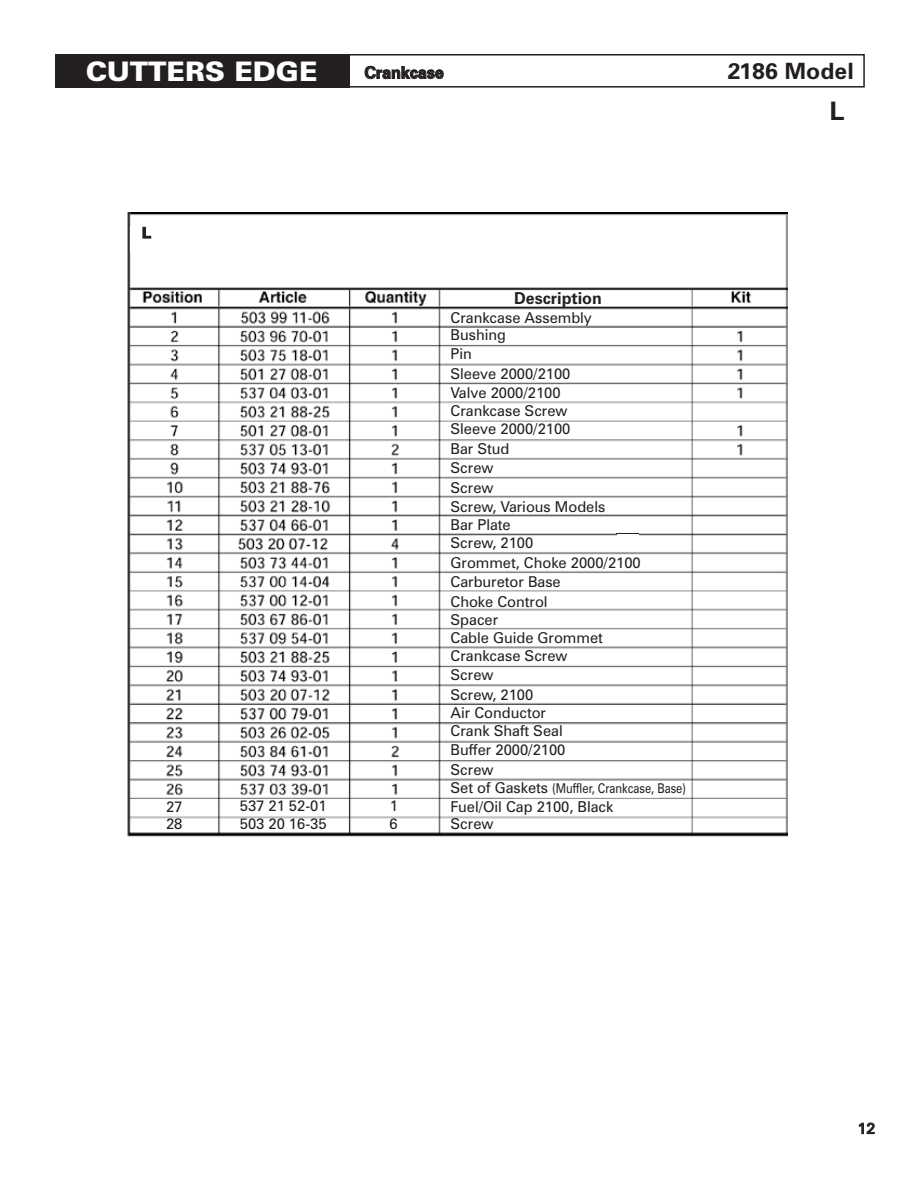
<style>
.page{position:relative;width:918px;height:1188px;background:#fff}
.page>*{position:absolute;margin:0;border:0;box-sizing:border-box;transform-origin:0 0}
.t1{font:900 27px "Zurich BT";color:#fff;scale:1.04 1}
.t2{font:700 25.5px "Zurich BT";color:#231f20;scale:1.04 1}
.t3{font:700 22.5px "Zurich BT";color:#231f20;scale:1.04 1}
.t4{font:700 16.5px "Zurich BT";color:#231f20}
.t5{font:15px/19.5px "Zurich BT";color:#231f20}
.t6{font:15px "Zurich BT";color:#231f20;scale:1.08 1}
.t7{font:700 15px "Zurich BT";color:#231f20;scale:1.08 1}
.t8{font:13.5px "Zurich BT";letter-spacing:-.005em;color:#231f20;scale:.84 1}
.s1{font-size:15px}
</style>
<div class="page">
<img style="left:127px;top:212px;width:660px;height:625px">
<svg style="left:365px;top:66px;width:79px;height:13px"></svg>
<div style="left:55px;top:54px;width:295px;height:34px;background:#231f20"></div>
<div style="left:267px;top:54px;width:598px;height:34px;border:2px solid #231f20"></div>
<svg style="left:859px;top:1123px;width:16px;height:11px"></svg>
<div style="left:617px;top:526px;width:22px;height:16px;background:#fff"></div>
<svg style="left:617px;top:533px;width:22px;height:1px"></svg>
<div style="left:523px;top:291px;width:94px;height:14px;background:#fff"></div>
<div style="left:343px;top:231px;width:113px;height:22px;background:#fff"></div>
<div style="left:210px;top:226px;width:101px;height:54px;background:#fff"></div>
<div style="left:130px;top:226px;width:74px;height:26px;background:#fff"></div>
<svg style="left:143px;top:227px;width:8px;height:11px"></svg>
<h1 class="t1" style="left:86px;top:55px;width:224px">CUTTERS EDGE</h1>
<p class="t4" style="left:364px;top:63px;width:81px">Crankcase</p>
<p class="t7" style="left:142px;top:224px;width:10px">L</p>
<p class="t5" style="left:166px;top:798px;width:18px;line-height:17.2px">27<br>28</p>
<p class="t5" style="left:240px;top:796px;width:88px">537 21 52-01</p>
<p class="t5" style="left:390px;top:796px;width:10px">1</p>
<p class="t5" style="left:240px;top:813px;width:88px">503 20 16-35</p>
<p class="t5" style="left:390px;top:813px;width:10px">6</p>
<p class="t4" style="left:514px;top:288px;width:89px">Description</p>
<p class="t5" style="left:451px;top:308px;width:143px;line-height:17.2px">Crankcase Assembly<br>Bushing</p>
<p class="t5" style="left:451px;top:344px;width:121px">Pin<br>Sleeve 2000/2100<br>Valve 2000/2100</p>
<p class="t5" style="left:451px;top:402px;width:121px;line-height:18px">Crankcase Screw<br>Sleeve 2000/2100</p>
<p class="t5" style="left:451px;top:439px;width:156px">Bar Stud<br>Screw<br>Screw<br>Screw, Various Models</p>
<p class="t5" style="left:451px;top:516px;width:84px;line-height:18px">Bar Plate<br>Screw, 2100</p>
<p class="t5" style="left:451px;top:553px;width:192px">Grommet, Choke 2000/2100<br>Carburetor Base<br>Choke Control</p>
<p class="t5" style="left:451px;top:610px;width:154px;line-height:18px">Spacer<br>Cable Guide Grommet<br>Crankcase Screw</p>
<p class="t5" style="left:451px;top:665px;width:84px">Screw<br>Screw, 2100</p>
<p class="t5" style="left:451px;top:703px;width:114px;line-height:18px">Air Conductor<br>Crank Shaft Seal</p>
<p class="t5" style="left:451px;top:740px;width:116px">Buffer 2000/2100<br>Screw</p>
<p class="t8" style="left:451px;top:780px;width:282px"><span class="s1">Set of Gaskets</span> (Muffler, Crankcase, Base)</p>
<p class="t5" style="left:451px;top:799px;width:165px;line-height:16.5px">Fuel/Oil Cap 2100, Black<br>Screw</p>
<h3 class="t3" style="left:728px;top:57px;width:123px">2186 Model</h3>
<h2 class="t2" style="left:829px;top:96px;width:16px">L</h2>
<p class="t6" style="left:857px;top:1119px;width:18px">12</p>
</div>
